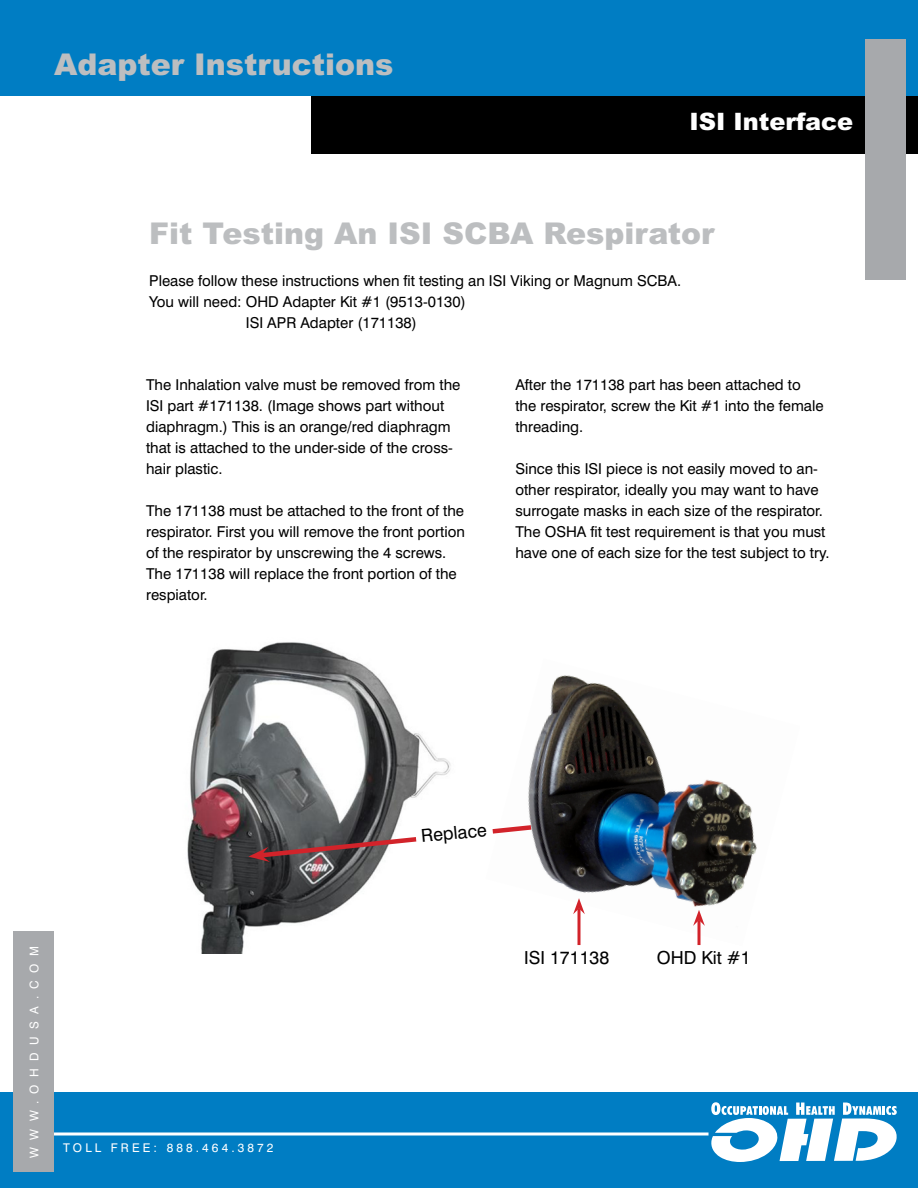
<style>
.page{position:relative;width:918px;height:1188px;background:#fff}
.page>*{position:absolute;margin:0;border:0;box-sizing:border-box;transform-origin:0 0}
.t1{font:900 30px "Arial";color:#bcbec0}
.t2{font:900 24px "Arial";color:#fff}
.t3{font:18px "Swiss 721 BT";color:#000}
.t4{font:15px/21px "Swiss 721 BT";color:#000}
.t5{font:12px "Swiss 721 BT";letter-spacing:.26em;color:#fff}
.t6{font:12px "Swiss 721 BT";letter-spacing:.61em;color:#fff}
</style>
<div class="page">
<div style="left:311px;top:95px;width:607px;height:59px;background:#000"></div>
<div style="left:0;top:0;width:918px;height:95px;background:#007dc3"></div>
<div style="left:0;top:1093px;width:918px;height:95px;background:#007dc3"></div>
<svg style="left:54px;top:1132px;width:655px;height:4px;background:#bfdeef"></svg>
<svg style="left:711px;top:1102px;width:186px;height:60px"></svg>
<div style="left:865px;top:39px;width:41px;height:240px;background:#a7a9ac"></div>
<div style="left:13px;top:932px;width:41px;height:240px;background:#a7a9ac"></div>
<img style="left:187px;top:642px;width:264px;height:312px">
<img style="left:528px;top:675px;width:229px;height:270px">
<hr style="left:698px;top:920px;width:2px;height:25px;background:#d2232a">
<svg style="left:693px;top:910px;width:12px;height:16px"></svg>
<hr style="left:578px;top:909px;width:2px;height:36px;background:#d2232a">
<svg style="left:573px;top:898px;width:12px;height:16px"></svg>
<svg style="left:248px;top:820px;width:288px;height:42px"></svg>
<h1 class="t1" style="left:54px;top:54px;width:341px">Adapter Instructions</h1>
<h2 class="t2" style="left:689px;top:112px;width:165px">ISI Interface</h2>
<h1 class="t1" style="left:149px;top:223px;width:567px">Fit Testing An ISI SCBA Respirator</h1>
<p class="t4" style="left:149px;top:272px;width:534px">Please follow these instructions when fit testing an ISI Viking or Magnum SCBA.</p>
<p class="t4" style="left:149px;top:293px;width:318px">You will need: OHD Adapter Kit #1 (9513-0130)</p>
<p class="t4" style="left:246px;top:314px;width:173px">ISI APR Adapter (171138)</p>
<p class="t4" style="left:146px;top:375px;width:316px">The Inhalation valve must be removed from the ISI part #171138. (Image shows part without diaphragm.) This is an orange/red diaphragm that is attached to the under-side of the cross&shy;hair plastic.</p>
<p class="t4" style="left:146px;top:501px;width:320px">The 171138 must be attached to the front of the respirator. First you will remove the front portion of the respirator by unscrewing the 4 screws.<br>The 171138 will replace the front portion of the respiator.</p>
<p class="t4" style="left:515px;top:375px;width:310px">After the 171138 part has been attached to the respirator, screw the Kit #1 into the female threading.</p>
<p class="t4" style="left:515px;top:459px;width:316px">Since this ISI piece is not easily moved to an&shy;other respirator, ideally you may want to have surrogate masks in each size of the respirator.<br>The OSHA fit test requirement is that you must have one of each size for the test subject to try.</p>
<p class="t6" style="left:30px;top:1158px;width:213px;rotate:-90deg">WWW.OHDUSA.COM</p>
<p class="t5" style="left:63px;top:1143px;width:212px">TOLL FREE: 888.464.3872</p>
<p class="t3" style="left:421px;top:829px;width:67px;rotate:-5deg">Replace</p>
<p class="t3" style="left:524px;top:951px;width:87px">ISI 171138</p>
<p class="t3" style="left:657px;top:951px;width:95px">OHD Kit #1</p>
</div>
